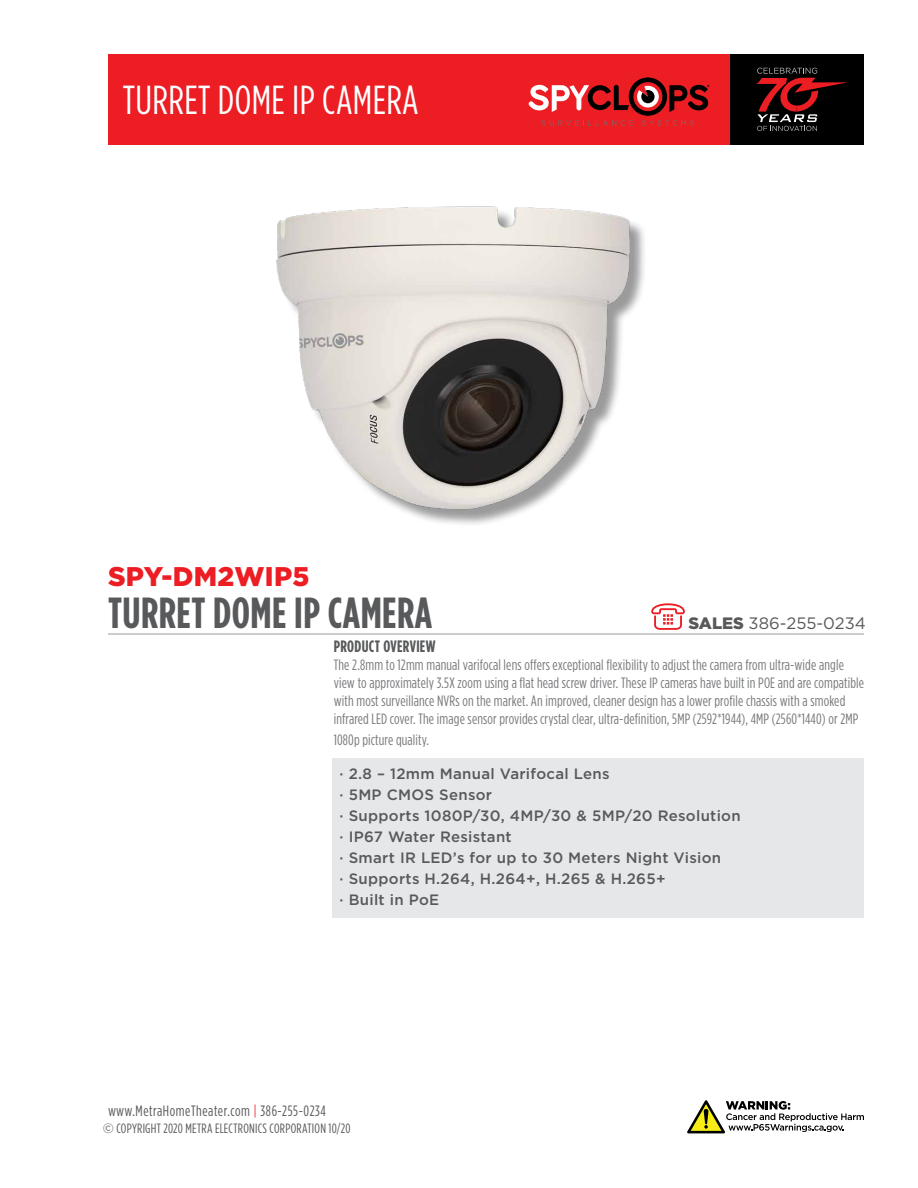
<style>
.page{position:relative;width:918px;height:1188px;background:#fff}
.page>*{position:absolute;margin:0;border:0;box-sizing:border-box;transform-origin:0 0}
.t1{font:700 43.5px "Gotham Condensed";letter-spacing:.01em;color:#58595b}
.t2{font:40.5px "Gotham Condensed";letter-spacing:.01em;color:#fff}
.t3{font:900 27px "Gotham";letter-spacing:.01em;color:#ed1d24}
.t4{font:16.5px "Gotham";color:#58595b}
.t5{font:700 16.5px "Gotham Condensed";letter-spacing:.02em;color:#58595b}
.t6{font:15px/18px "Gotham Condensed";letter-spacing:.01em;color:#797a7d}
.t7{font:500 15px/21px "Gotham";letter-spacing:.02em;color:#58595b}
.t8{font:15px "Gotham Condensed";letter-spacing:.04em;color:#58595b}
.t9{font:13.5px "Gotham Condensed";letter-spacing:.02em;color:#58595b}
.s1{font-weight:900}
.s2{color:#ed1d24}
.s3{font-family:"Gotham"}
</style>
<div class="page">
<div style="left:108px;top:54px;width:756px;height:91px;background:#ed1d24"></div>
<div style="left:730px;top:54px;width:134px;height:91px;background:#000"></div>
<svg style="left:756px;top:68px;width:91px;height:63px"></svg>
<hr style="left:108px;top:633px;width:756px;height:2px;background:#babcbe">
<svg style="left:651px;top:603px;width:34px;height:27px"></svg>
<div style="left:332px;top:758px;width:532px;height:160px;background:#e6e7e8"></div>
<svg style="left:687px;top:1100px;width:177px;height:33px"></svg>
<svg style="left:529px;top:77px;width:180px;height:49px"></svg>
<img style="left:276px;top:206px;width:368px;height:318px">
<h2 class="t2" style="left:123px;top:78px;width:297px">TURRET DOME IP CAMERA</h2>
<h3 class="t3" style="left:108px;top:561px;width:203px">SPY-DM2WIP5</h3>
<h1 class="t1" style="left:108px;top:588px;width:326px">TURRET DOME IP CAMERA</h1>
<p class="t4" style="left:688px;top:614px;width:179px"><span class="s1">SALES</span> 386-255-0234</p>
<p class="t5" style="left:334px;top:637px;width:103px">PRODUCT OVERVIEW</p>
<p class="t6" style="left:334px;top:655px;width:532px">The 2.8mm to 12mm manual varifocal lens offers exceptional flexibility to adjust the camera from ultra-wide angle view to approximately 3.5X zoom using a flat head screw driver. These IP cameras have built in POE and are compatible with most surveillance NVRs on the market. An improved, cleaner design has a lower profile chassis with a smoked infrared LED cover. The image sensor provides crystal clear, ultra-definition, 5MP (2592*1944), 4MP (2560*1440) or 2MP</p>
<p class="t6" style="left:334px;top:730px;width:97px">1080p picture quality.</p>
<p class="t7" style="left:340px;top:763px;width:403px">· 2.8 – 12mm Manual Varifocal Lens<br>· 5MP CMOS Sensor<br>· Supports 1080P/30, 4MP/30 &amp; 5MP/20 Resolution · IP67 Water Resistant<br>· Smart IR LED’s for up to 30 Meters Night Vision<br>· Supports H.264, H.264+, H.265 &amp; H.265+<br>· Built in PoE</p>
<p class="t8" style="left:108px;top:1103px;width:219px">www.MetraHomeTheater.com <span class="s2">|</span> 386-255-0234</p>
<p class="t9" style="left:103px;top:1121px;width:249px"><span class="s3">©</span> COPYRIGHT 2020 METRA ELECTRONICS CORPORATION 10/20</p>
</div>
